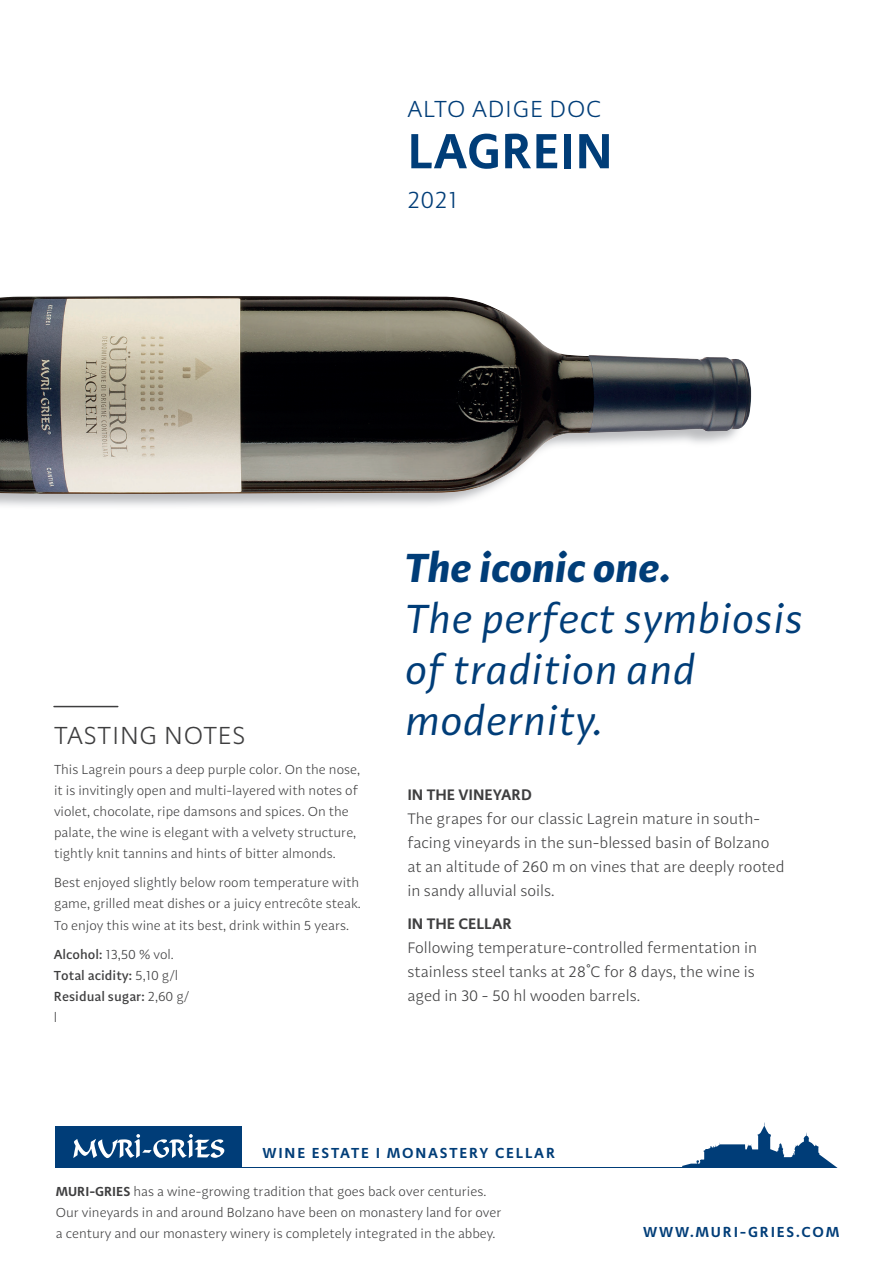
<style>
.page{position:relative;width:893px;height:1263px;background:#fff}
.page>*{position:absolute;margin:0;border:0;box-sizing:border-box;transform-origin:0 0}
.t1{font:600 51px "Adagio Sans";letter-spacing:.01em;color:#003d78}
.t2{font:italic 42px/51px "Adagio Sans";color:#003d78}
.t3{font:italic 700 42px "Adagio Sans";color:#003d78}
.t4{font:300 25.5px "Adagio Sans";letter-spacing:.03em;color:#3e3e3f}
.t5{font:300 24px "Adagio Sans";letter-spacing:.03em;color:#003d78}
.t6{font:300 15.75px/24px "Adagio Sans";color:#3e3e3f}
.t7{font:600 15.75px "Adagio Sans";color:#3e3e3f}
.t8{font:600 15px "Adagio Sans";letter-spacing:.12em;color:#003d78}
.t9{font:300 13.5px/21px "Adagio Sans";color:#3e3e3f}
.t10{font:500 13.5px/21px "Adagio Sans";color:#3e3e3f}
.s1{font-weight:300}
.s2{font-weight:600}
</style>
<div class="page">
<svg style="left:682px;top:1122px;width:156px;height:46px"></svg>
<hr style="left:82px;top:1167px;width:746px;height:1px;background:#003d78">
<div style="left:56px;top:1127px;width:186px;height:41px;background:#003d78"></div>
<svg style="left:73px;top:1134px;width:151px;height:24px"></svg>
<hr style="left:54px;top:706px;width:64px;height:1px;background:#3e3e3f">
<img style="left:0;top:296px;width:751px;height:198px">
<h3 class="t5" style="left:407px;top:94px;width:195px">ALTO ADIGE DOC</h3>
<h1 class="t1" style="left:408px;top:118px;width:206px">LAGREIN</h1>
<h3 class="t5" style="left:407px;top:185px;width:52px">2021</h3>
<h3 class="t4" style="left:54px;top:720px;width:193px">TASTING NOTES</h3>
<p class="t9" style="left:54px;top:759px;width:308px">This Lagrein pours a deep purple color. On the nose, it is invitingly open and multi-layered with notes of violet, chocolate, ripe damsons and spices. On the palate, the wine is elegant with a velvety structure, tightly knit tannins and hints of bitter almonds.</p>
<p class="t9" style="left:54px;top:872px;width:308px">Best enjoyed slightly below room temperature with game, grilled meat dishes or a juicy entrecôte steak.<br>To enjoy this wine at its best, drink within 5 years.</p>
<p class="t10" style="left:54px;top:944px;width:137px">Alcohol: <span class="s1">13,50 % vol.<br></span>Total acidity: <span class="s1">5,10 g/l<br></span>Residual sugar: <span class="s1">2,60 g/ l</span></p>
<h2 class="t3" style="left:407px;top:540px;width:267px">The iconic one.</h2>
<h2 class="t2" style="left:407px;top:594px;width:400px">The perfect symbiosis of tradition and modernity.</h2>
<p class="t7" style="left:407px;top:785px;width:126px">IN THE VINEYARD</p>
<p class="t6" style="left:407px;top:807px;width:379px">The grapes for our classic Lagrein mature in south&shy;facing vineyards in the sun-blessed basin of Bolzano at an altitude of 260 m on vines that are deeply rooted in sandy alluvial soils.</p>
<p class="t7" style="left:407px;top:913px;width:106px">IN THE CELLAR</p>
<p class="t6" style="left:407px;top:936px;width:351px">Following temperature-controlled fermentation in stainless steel tanks at 28°C for 8 days, the wine is aged in 30 - 50 hl wooden barrels.</p>
<p class="t8" style="left:262px;top:1143px;width:294px">WINE ESTATE I MONASTERY CELLAR</p>
<p class="t9" style="left:56px;top:1181px;width:447px"><span class="s2">MURI-GRIES</span> has a wine-growing tradition that goes back over centuries.<br>Our vineyards in and around Bolzano have been on monastery land for over a century and our monastery winery is completely integrated in the abbey.</p>
<p class="t8" style="left:643px;top:1222px;width:198px">WWW.MURI-GRIES.COM</p>
</div>
